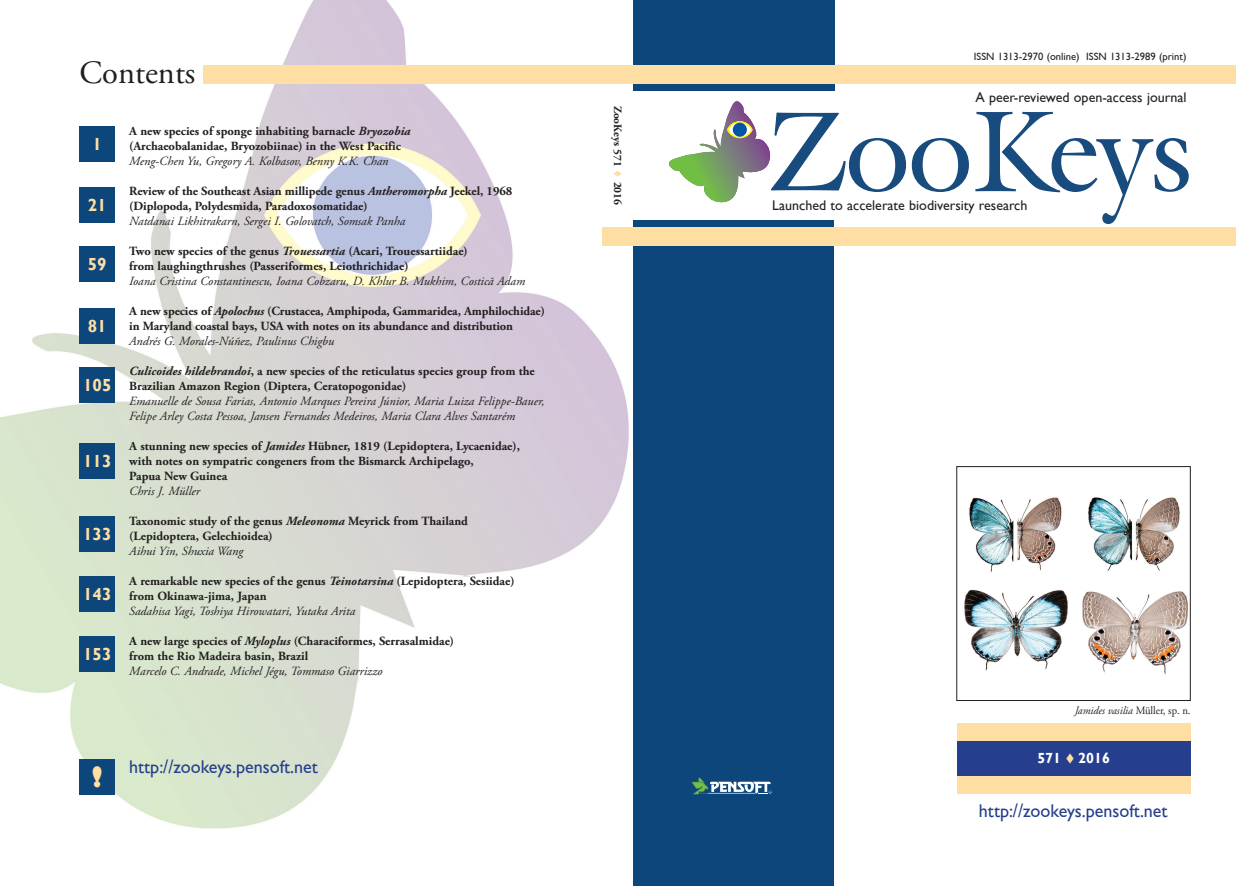
<style>
.page{position:relative;width:1236px;height:886px;background:#fff}
.page>*{position:absolute;margin:0;border:0;box-sizing:border-box;transform-origin:0 0}
.t1{font:32.5px "Adobe Garamond Pro";color:#231f20}
.t2{font:800 27.12px "Gill Sans";color:#ffdea4}
.t3{font:18.38px "Gill Sans";color:#253f8e}
.t4{font:700 17.5px "Gill Sans";color:#ffdea4}
.t5{font:700 14.62px "Gill Sans";color:#fff}
.t6{font:14px "Gill Sans";color:#231f20}
.t7{font:700 12.5px/15px "Adobe Garamond Pro";color:#231f20}
.t8{font:italic 12.5px/15px "Adobe Garamond Pro";color:#231f20}
.t9{font:italic 11.25px "Adobe Garamond Pro";color:#231f20;scale:.95 1}
.t10{font:700 11.25px "Adobe Garamond Pro";color:#231f20}
.t11{font:10.62px "Gill Sans";color:#231f20}
.s1{font-style:italic}
.s2{color:#ffdea4}
.s3{font-style:normal}
</style>
<div class="page">
<img style="left:0;top:0;width:652px;height:829px">
<div style="left:633px;top:221px;width:201px;height:665px;background:#0d467b"></div>
<div style="left:633px;top:0;width:201px;height:91px;background:#0d467b"></div>
<svg style="left:691px;top:777px;width:81px;height:17px"></svg>
<div style="left:602px;top:228px;width:634px;height:18px;background:#ffdea4"></div>
<svg style="left:669px;top:101px;width:237px;height:102px"></svg>
<svg style="left:912px;top:138px;width:57px;height:54px"></svg>
<svg style="left:975px;top:112px;width:213px;height:112px"></svg>
<img style="left:964px;top:497px;width:224px;height:177px">
<div style="left:956px;top:466px;width:235px;height:235px;border:1px solid #231f20"></div>
<div style="left:80px;top:759px;width:35px;height:35px;background:#0d467b"></div>
<div style="left:80px;top:126px;width:35px;height:36px;background:#0d467b"></div>
<div style="left:80px;top:367px;width:35px;height:35px;background:#0d467b"></div>
<div style="left:80px;top:187px;width:35px;height:36px;background:#0d467b"></div>
<div style="left:80px;top:443px;width:35px;height:35px;background:#0d467b"></div>
<div style="left:80px;top:247px;width:35px;height:35px;background:#0d467b"></div>
<div style="left:80px;top:517px;width:35px;height:35px;background:#0d467b"></div>
<div style="left:80px;top:308px;width:35px;height:36px;background:#0d467b"></div>
<div style="left:80px;top:576px;width:35px;height:36px;background:#0d467b"></div>
<div style="left:80px;top:637px;width:35px;height:35px;background:#0d467b"></div>
<div style="left:957px;top:740px;width:234px;height:36px;background:#253f8e"></div>
<div style="left:957px;top:723px;width:234px;height:17px;background:#ffdea4"></div>
<div style="left:957px;top:776px;width:234px;height:18px;background:#ffdea4"></div>
<div style="left:204px;top:65px;width:1032px;height:19px;background:#ffdea4"></div>
<h1 class="t1" style="left:80px;top:53px;width:117px">Contents</h1>
<h3 class="t4" style="left:93px;top:134px;width:11px">1</h3>
<h3 class="t4" style="left:88px;top:195px;width:20px">21</h3>
<h3 class="t4" style="left:88px;top:254px;width:20px">59</h3>
<h3 class="t4" style="left:88px;top:316px;width:20px">81</h3>
<h3 class="t4" style="left:83px;top:374px;width:30px">105</h3>
<h3 class="t4" style="left:83px;top:450px;width:30px">113</h3>
<h3 class="t4" style="left:83px;top:524px;width:30px">133</h3>
<h3 class="t4" style="left:83px;top:584px;width:30px">143</h3>
<h3 class="t4" style="left:83px;top:644px;width:30px">153</h3>
<p class="t7" style="left:129px;top:124px;width:283px">A new species of sponge inhabiting barnacle <span class="s1">Bryozobia </span>(Archaeobalanidae, Bryozobiinae) in the West Pacific</p>
<p class="t8" style="left:129px;top:154px;width:261px">Meng-Chen Yu, Gregory A. Kolbasov, Benny K.K. Chan</p>
<p class="t7" style="left:129px;top:184px;width:385px">Review of the Southeast Asian millipede genus <span class="s1">Antheromorpha</span> Jeekel, 1968 (Diplopoda, Polydesmida, Paradoxosomatidae)</p>
<p class="t8" style="left:129px;top:214px;width:277px">Natdanai Likhitrakarn, Sergei I. Golovatch, Somsak Panha</p>
<p class="t7" style="left:129px;top:244px;width:340px">Two new species of the genus <span class="s1">Trouessartia</span> (Acari, Trouessartiidae) from laughingthrushes (Passeriformes, Leiothrichidae)</p>
<p class="t8" style="left:129px;top:274px;width:397px">Ioana Cristina Constantinescu, Ioana Cobzaru, D. Khlur B. Mukhim, Costică Adam</p>
<p class="t7" style="left:129px;top:304px;width:417px">A new species of <span class="s1">Apolochus</span> (Crustacea, Amphipoda, Gammaridea, Amphilochidae) in Maryland coastal bays, USA with notes on its abundance and distribution</p>
<p class="t8" style="left:129px;top:334px;width:206px">Andrés G. Morales-Núñez, Paulinus Chigbu</p>
<p class="t7" style="left:129px;top:364px;width:407px"><span class="s1">Culicoides hildebrandoi</span>, a new species of the reticulatus species group from the<br>Brazilian Amazon Region (Diptera, Ceratopogonidae)</p>
<p class="t8" style="left:129px;top:394px;width:417px">Emanuelle de Sousa Farias, Antonio Marques Pereira Júnior, Maria Luiza Felippe-Bauer,<br>Felipe Arley Costa Pessoa, Jansen Fernandes Medeiros, Maria Clara Alves Santarém</p>
<p class="t7" style="left:129px;top:439px;width:392px">A stunning new species of <span class="s1">Jamides</span> Hübner, 1819 (Lepidoptera, Lycaenidae), with notes on sympatric congeners from the Bismarck Archipelago,<br>Papua New Guinea</p>
<p class="t8" style="left:129px;top:484px;width:72px">Chris J. Müller</p>
<p class="t7" style="left:129px;top:514px;width:340px">Taxonomic study of the genus <span class="s1">Meleonoma</span> Meyrick from Thailand (Lepidoptera, Gelechioidea)</p>
<p class="t8" style="left:129px;top:544px;width:115px">Aihui Yin, Shuxia Wang</p>
<p class="t7" style="left:129px;top:574px;width:387px">A remarkable new species of the genus <span class="s1">Teinotarsina</span> (Lepidoptera, Sesiidae) from Okinawa-jima, Japan</p>
<p class="t8" style="left:129px;top:604px;width:227px">Sadahisa Yagi, Toshiya Hirowatari, Yutaka Arita</p>
<p class="t7" style="left:129px;top:634px;width:326px">A new large species of <span class="s1">Myloplus</span> (Characiformes, Serrasalmidae) from the Rio Madeira basin, Brazil</p>
<p class="t8" style="left:129px;top:664px;width:255px">Marcelo C. Andrade, Michel Jégu, Tommaso Giarrizzo</p>
<h2 class="t2" style="left:92px;top:760px;width:12px">!</h2>
<h3 class="t3" style="left:129px;top:756px;width:190px">http://zookeys.pensoft.net</h3>
<p class="t10" style="left:624px;top:106px;width:101px;rotate:90deg">ZooKeys 571 <span class="s2">▼</span> 2016</p>
<p class="t11" style="left:974px;top:50px;width:214px">ISSN 1313-2970 (online) ISSN 1313-2989 (print)</p>
<p class="t6" style="left:975px;top:89px;width:213px">A peer-reviewed open-access journal</p>
<p class="t6" style="left:772px;top:197px;width:257px">Launched to accelerate biodiversity research</p>
<p class="t9" style="left:1075px;top:703px;width:124px">Jamides vasilia <span class="s3">Müller, sp. n.</span></p>
<p class="t5" style="left:1037px;top:750px;width:74px">571 <span class="s2">▼</span> 2016</p>
<h3 class="t3" style="left:979px;top:799px;width:190px">http://zookeys.pensoft.net</h3>
</div>
